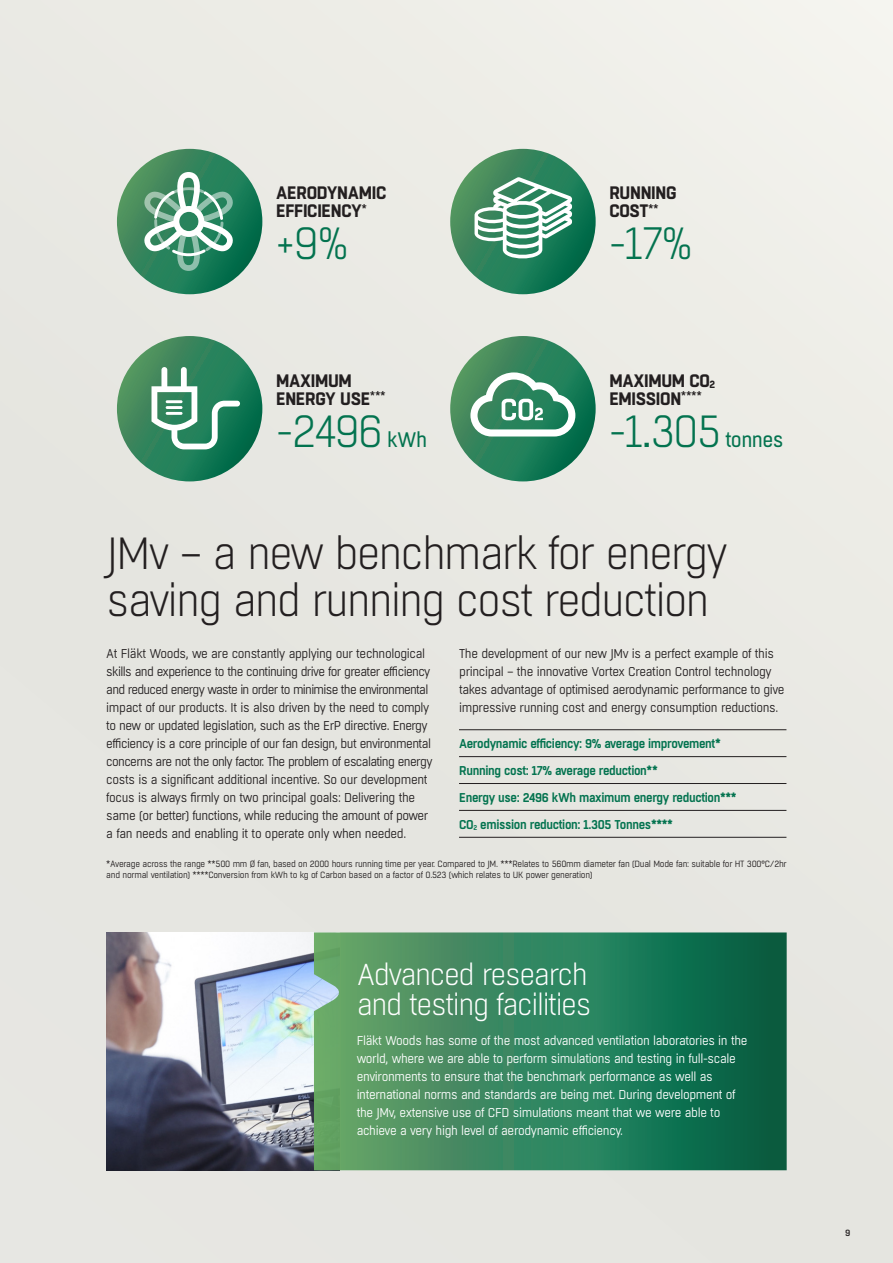
<style>
.page{position:relative;width:893px;height:1263px;background:#e8e8e2}
.page>*{position:absolute;margin:0;border:0;box-sizing:border-box;transform-origin:0 0}
.t1{font:300 45px/46.5px "Boxed";letter-spacing:-.05em;color:#231f20;scale:.95 1}
.t2{font:300 45px "Boxed";letter-spacing:-.06em;color:#03734f;scale:.95 1}
.t3{font:300 30px/30px "Boxed";letter-spacing:-.05em;color:#fff;scale:.95 1}
.t4{font:21px "Boxed";letter-spacing:-.03em;color:#03734f;scale:.95 1}
.t5{font:700 18px/18px "Boxed";letter-spacing:-.02em;color:#231f20;scale:.95 1}
.t6{font:12.75px/18px "Boxed";letter-spacing:-.04em;color:#231f20;scale:.95 1}
.t7{font:12.75px/18px "Boxed";letter-spacing:-.03em;color:#fff;scale:.95 1}
.t8{font:600 12.75px/27px "Boxed";letter-spacing:-.03em;color:#03734f;scale:.95 1}
.t9{font:9px/10.5px "Boxed";letter-spacing:-.03em;color:#231f20;scale:.95 1}
.t10{font:500 9px "Boxed";color:#231f20}
.s1{font-weight:400;font-size:21px}
.s2{font-weight:300;font-size:45px}
.s3{font-family:"Arial";font-size:45px}
.s4{font-size:7.05px}
</style>
<div class="page">
<img style="left:106px;top:932px;width:208px;height:238px">
<svg style="left:314px;top:932px;width:473px;height:238px;background:#32835b"></svg>
<hr style="left:459px;top:756px;width:327px;height:1px;background:#231f20">
<hr style="left:459px;top:783px;width:327px;height:1px;background:#231f20">
<hr style="left:459px;top:810px;width:327px;height:1px;background:#231f20">
<hr style="left:459px;top:837px;width:327px;height:1px;background:#231f20">
<hr style="left:459px;top:729px;width:327px;height:1px;background:#231f20">
<svg style="left:450px;top:149px;width:146px;height:145px;background:#2a8159"></svg>
<svg style="left:450px;top:336px;width:146px;height:145px;background:#2a815a"></svg>
<svg style="left:117px;top:149px;width:145px;height:145px;background:#298057"></svg>
<svg style="left:117px;top:336px;width:145px;height:145px;background:#2b8158"></svg>
<svg style="left:470px;top:372px;width:105px;height:64px"></svg>
<svg style="left:475px;top:177px;width:97px;height:82px"></svg>
<svg style="left:151px;top:367px;width:89px;height:82px"></svg>
<hr style="left:166px;top:400px;width:17px;height:3px;background:#fff">
<hr style="left:166px;top:406px;width:17px;height:3px;background:#fff">
<hr style="left:166px;top:412px;width:17px;height:3px;background:#fff">
<svg style="left:144px;top:172px;width:89px;height:99px"></svg>
<p class="t5" style="left:276px;top:185px;width:118px">AERODYNAMIC<br>EFFICIENCY<sup>*</sup></p>
<p class="t2" style="left:276px;top:216px;width:77px">+9%</p>
<p class="t5" style="left:276px;top:372px;width:117px">MAXIMUM<br>ENERGY USE<sup>***</sup></p>
<p class="t2" style="left:276px;top:403px;width:161px">-2496 <span class="s1">kWh</span></p>
<p class="t5" style="left:609px;top:185px;width:72px">RUNNING<br>COST<sup>**</sup></p>
<p class="t2" style="left:609px;top:216px;width:89px">-17%</p>
<p class="t5" style="left:609px;top:372px;width:113px">MAXIMUM CO<sub>2<br></sub>EMISSION<sup>****</sup></p>
<p class="t4" style="left:609px;top:426px;width:185px"><span class="s2">-1</span><span class="s3">.</span><span class="s2">305</span> tonnes</p>
<p class="t1" style="left:106px;top:531px;width:656px">JMv – a new benchmark for energy saving and running cost reduction</p>
<p class="t6" style="left:106px;top:645px;width:345px">At Fläkt Woods, we are constantly applying our technological skills and experience to the continuing drive for greater efficiency and reduced energy waste in order to minimise the environmental impact of our products. It is also driven by the need to comply to new or updated legislation, such as the ErP directive. Energy efficiency is a core principle of our fan design, but environmental concerns are not the only factor. The problem of escalating energy costs is a significant additional incentive. So our development focus is always firmly on two principal goals: Delivering the same (or better) functions, while reducing the amount of power a fan needs and enabling it to operate only when needed.</p>
<p class="t6" style="left:459px;top:645px;width:344px">The development of our new JMv is a perfect example of this principal – the innovative Vortex Creation Control technology takes advantage of optimised aerodynamic performance to give impressive running cost and energy consumption reductions.</p>
<p class="t8" style="left:459px;top:730px;width:293px">Aerodynamic efficiency: 9% average improvement* Running cost: 17% average reduction**<br>Energy use: 2496 kWh maximum energy reduction*** CO<span class="s4">2</span> emission reduction: 1.305 Tonnes****</p>
<p class="t9" style="left:106px;top:859px;width:718px">*Average across the range **500 mm Ø fan, based on 2000 hours running time per year. Compared to JM. ***Relates to 560mm diameter fan (Dual Mode fan: suitable for HT 300°C/2hr and normal ventilation) ****Conversion from kWh to kg of Carbon based on a factor of 0.523 (which relates to UK power generation)</p>
<p class="t3" style="left:357px;top:960px;width:249px">Advanced research and testing facilities</p>
<p class="t7" style="left:357px;top:1032px;width:413px">Fläkt Woods has some of the most advanced ventilation laboratories in the world, where we are able to perform simulations and testing in full-scale environments to ensure that the benchmark performance as well as international norms and standards are being met. During development of the JMv, extensive use of CFD simulations meant that we were able to achieve a very high level of aerodynamic efficiency.</p>
<p class="t10" style="left:845px;top:1227px;width:7px">9</p>
</div>
